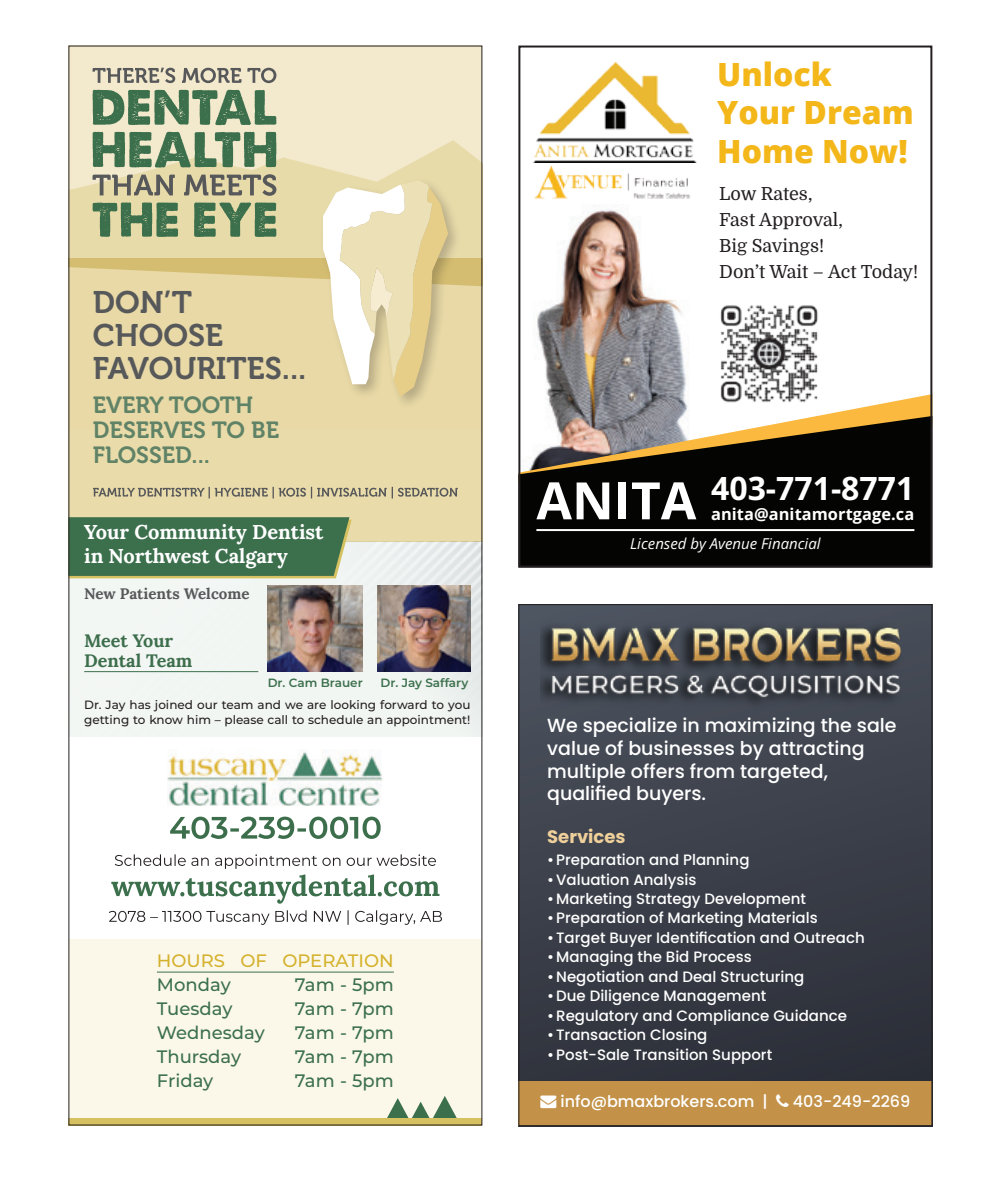
<style>
.page{position:relative;width:990px;height:1188px;background:#fff}
.page>*{position:absolute;margin:0;border:0;box-sizing:border-box;transform-origin:0 0}
.t1{font:700 51.6px "Open Sans";color:#fff}
.t2{font:800 32px/38.4px "Open Sans";color:#f4b71a}
.t3{font:700 32px "Open Sans";color:#fff}
.t4{font:31px/33px "Museo 700";color:#57585a}
.t5{font:23.2px/25.2px "Museo 700";color:#608367}
.t6{font:700 20px/24px "Lora";color:#fff}
.t7{font:500 19px/22.8px "Poppins";color:#fff}
.t8{font:500 18px "Montserrat";color:#3c704d}
.t9{font:18px/26px "Domine";color:#231f20}
.t10{font:500 18px/24px "Montserrat";color:#d5b22f}
.t11{font:700 18px/20px "Lora";color:#3d6e4c}
.t12{font:700 18px "Poppins";color:#efd09a}
.t13{font:700 16.4px "Open Sans";letter-spacing:.005em;color:#fff}
.t14{font:500 16px "Poppins";color:#fff}
.t15{font:700 15.2px "Lora";color:#57585a}
.t16{font:500 15px "Poppins";color:#fff}
.t17{font:italic 15px "Open Sans";color:#fff}
.t18{font:500 12px/14.4px "Montserrat";color:#231f20}
.t19{font:600 12px "Montserrat";color:#3c704d}
.s1{color:#3c704d}
</style>
<div class="page">
<img style="left:537px;top:206px;width:150px;height:188px">
<svg style="left:546px;top:394px;width:383px;height:22px"></svg>
<svg style="left:521px;top:416px;width:408px;height:149px;background:#2c281f"></svg>
<hr style="left:536px;top:529px;width:378px;height:2px;background:#fff">
<div style="left:518px;top:46px;width:414px;height:522px;border:2px solid #231f20"></div>
<img style="left:715px;top:305px;width:107px;height:101px">
<img style="left:533px;top:62px;width:163px;height:100px">
<img style="left:534px;top:166px;width:157px;height:33px">
<div style="left:68px;top:939px;width:414px;height:185px;background:#fbf8ea"></div>
<hr style="left:157px;top:972px;width:237px;height:1px;background:#3c704d">
<svg style="left:387px;top:1096px;width:70px;height:22px"></svg>
<svg style="left:68px;top:1118px;width:414px;height:8px;background:#beab57"></svg>
<svg style="left:109px;top:910px;width:333px;height:15px"></svg>
<svg style="left:111px;top:875px;width:328px;height:29px"></svg>
<svg style="left:115px;top:854px;width:321px;height:15px"></svg>
<svg style="left:170px;top:817px;width:211px;height:22px"></svg>
<img style="left:167px;top:750px;width:215px;height:55px">
<div style="left:68px;top:258px;width:414px;height:284px;background:#eadcaa"></div>
<svg style="left:93px;top:487px;width:365px;height:11px"></svg>
<svg style="left:70px;top:48px;width:410px;height:238px;background:#ece0b9"></svg>
<img style="left:70px;top:542px;width:410px;height:195px">
<svg style="left:70px;top:517px;width:282px;height:61px;background:#477752"></svg>
<img style="left:268px;top:586px;width:94px;height:85px">
<img style="left:377px;top:586px;width:93px;height:85px">
<hr style="left:84px;top:671px;width:174px;height:1px;background:#3d6e4c">
<svg style="left:93px;top:202px;width:183px;height:35px;background:#8aa077"></svg>
<svg style="left:93px;top:174px;width:183px;height:22px;background:#aca589"></svg>
<svg style="left:93px;top:132px;width:183px;height:36px;background:#87a180"></svg>
<svg style="left:93px;top:90px;width:183px;height:35px;background:#849f7e"></svg>
<svg style="left:93px;top:68px;width:183px;height:15px;background:#b0ab9b"></svg>
<div style="left:319px;top:177px;width:144px;height:234px;background:#231f20;opacity:.25"></div>
<svg style="left:323px;top:180px;width:125px;height:217px"></svg>
<div style="left:518px;top:604px;width:414px;height:522px;background:linear-gradient(to bottom,#4b525d,#2a2d36)"></div>
<div style="left:518px;top:1081px;width:414px;height:45px;background:#c39248"></div>
<img style="left:541px;top:616px;width:369px;height:96px">
<p class="t4" style="left:93px;top:286px;width:215px">DON’T<br>CHOOSE<br>FAVOURITES...</p>
<p class="t5" style="left:93px;top:393px;width:188px">EVERY TOOTH<br>DESERVES TO BE<br>FLOSSED...</p>
<p class="t6" style="left:84px;top:519px;width:241px">Your Community Dentist in Northwest Calgary</p>
<p class="t15" style="left:84px;top:583px;width:167px">New Patients Welcome</p>
<p class="t11" style="left:84px;top:629px;width:110px">Meet Your<br>Dental Team</p>
<p class="t19" style="left:268px;top:674px;width:97px">Dr. Cam Brauer</p>
<p class="t19" style="left:381px;top:674px;width:89px">Dr. Jay Saffary</p>
<p class="t18" style="left:84px;top:697px;width:388px">Dr. Jay has joined our team and we are looking forward to you getting to know him – please call to schedule an appointment!</p>
<p class="t10" style="left:157px;top:948px;width:238px">HOURS OF OPERATION<br><span class="s1">Monday</span></p>
<p class="t8" style="left:295px;top:972px;width:101px">7am - 5pm</p>
<p class="t8" style="left:157px;top:996px;width:77px">Tuesday</p>
<p class="t8" style="left:295px;top:996px;width:101px">7am - 7pm</p>
<p class="t8" style="left:157px;top:1020px;width:109px">Wednesday</p>
<p class="t8" style="left:295px;top:1020px;width:101px">7am - 7pm</p>
<p class="t8" style="left:157px;top:1044px;width:86px">Thursday</p>
<p class="t8" style="left:295px;top:1044px;width:101px">7am - 7pm</p>
<p class="t8" style="left:157px;top:1068px;width:58px">Friday</p>
<p class="t8" style="left:295px;top:1068px;width:101px">7am - 5pm</p>
<p class="t2" style="left:717px;top:54px;width:198px">Unlock<br>Your Dream<br>Home Now!</p>
<p class="t9" style="left:719px;top:181px;width:201px">Low Rates,<br>Fast Approval,<br>Big Savings!<br>Don’t Wait – Act Today!</p>
<p class="t1" style="left:536px;top:465px;width:161px">ANITA</p>
<p class="t3" style="left:711px;top:467px;width:205px">403-771-8771</p>
<p class="t13" style="left:711px;top:503px;width:205px">anita@anitamortgage.ca</p>
<p class="t17" style="left:630px;top:533px;width:192px">Licensed by Avenue Financial</p>
<p class="t7" style="left:547px;top:714px;width:351px">We specialize in maximizing the sale value of businesses by attracting multiple offers from targeted, qualified buyers.</p>
<p class="t12" style="left:547px;top:826px;width:80px">Services</p>
<p class="t16" style="left:547px;top:851px;width:204px">•Preparation and Planning</p>
<p class="t16" style="left:547px;top:871px;width:151px">•Valuation Analysis</p>
<p class="t16" style="left:547px;top:890px;width:260px">•Marketing Strategy Development</p>
<p class="t16" style="left:547px;top:910px;width:272px">•Preparation of Marketing Materials</p>
<p class="t16" style="left:547px;top:929px;width:319px">•Target Buyer Identification and Outreach</p>
<p class="t16" style="left:547px;top:948px;width:206px">•Managing the Bid Process</p>
<p class="t16" style="left:547px;top:968px;width:259px">•Negotiation and Deal Structuring</p>
<p class="t16" style="left:547px;top:987px;width:221px">•Due Diligence Management</p>
<p class="t16" style="left:547px;top:1007px;width:301px">•Regulatory and Compliance Guidance</p>
<p class="t16" style="left:547px;top:1026px;width:162px">•Transaction Closing</p>
<p class="t16" style="left:547px;top:1046px;width:227px">•Post-Sale Transition Support</p>
<p class="t14" style="left:540px;top:1092px;width:229px">→ info@bmaxbrokers.com |</p>
<p class="t14" style="left:793px;top:1092px;width:119px">403-249-2269</p>
</div>
